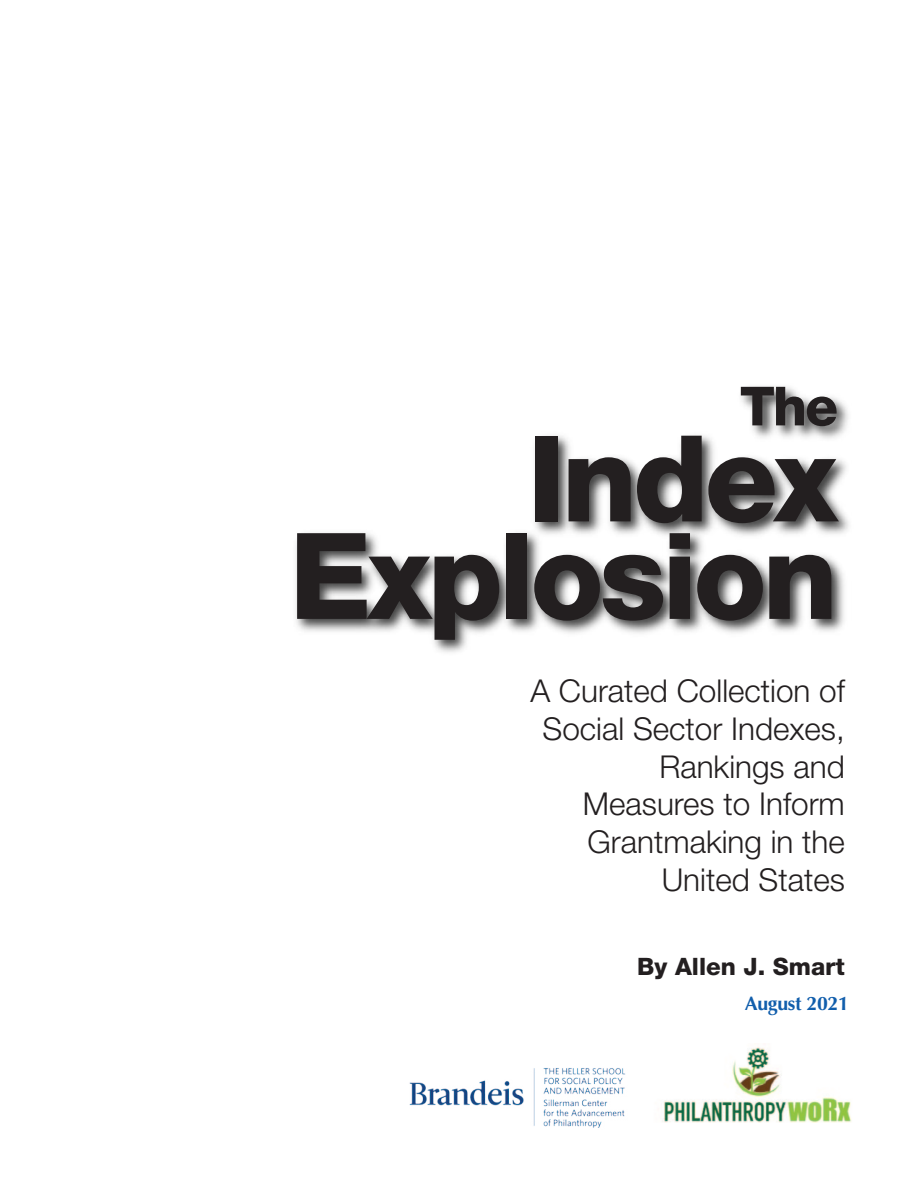
<style>
.page{position:relative;width:918px;height:1188px;background:#fff}
.page>*{position:absolute;margin:0;border:0;box-sizing:border-box;transform-origin:0 0}
.t1{font:800 120px "Helvetica Neue";letter-spacing:-.035em;color:#231f20}
.t2{font:800 54px "Helvetica Neue";color:#231f20}
.t3{font:300 31.5px/37.8px "Helvetica Neue";color:#231f20;text-align:right}
.t4{font:800 24px "Helvetica Neue";color:#231f20}
.t5{font:700 19.5px "Optima";letter-spacing:-.015em;color:#115eac}
</style>
<div class="page">
<img style="left:296px;top:386px;width:553px;height:267px">
<img style="left:662px;top:1047px;width:190px;height:76px">
<img style="left:409px;top:1068px;width:216px;height:60px">
<p class="t2" style="left:740px;top:387px;width:100px">The</p>
<p class="t1" style="left:528px;top:436px;width:311px">Index</p>
<p class="t1" style="left:289px;top:533px;width:550px">Explosion</p>
<p class="t3" style="left:530px;top:675px;width:316px">A Curated Collection of<br>Social Sector Indexes,<br>Rankings and<br>Measures to Inform<br>Grantmaking in the<br>United States</p>
<p class="t4" style="left:637px;top:958px;width:209px">By Allen J. Smart</p>
<p class="t5" style="left:745px;top:992px;width:106px">August 2021</p>
</div>
